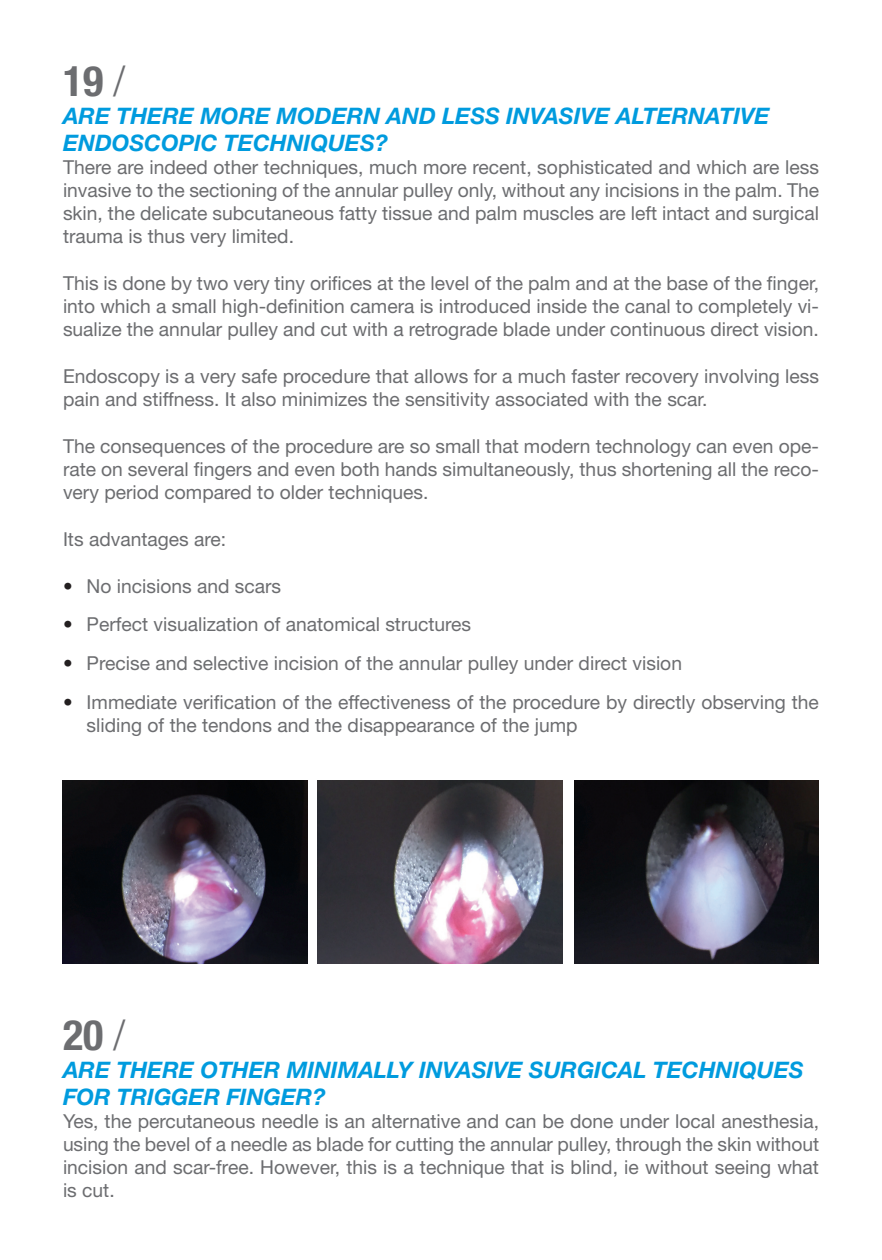
<style>
.page{position:relative;width:882px;height:1260px;background:#fff}
.page>*{position:absolute;margin:0;border:0;box-sizing:border-box;transform-origin:0 0}
.t1{font:700 condensed 42px "Helvetica Neue LT Std";color:#6c6d70}
.t2{font:italic 700 22.75px/27.3px "Helvetica Neue";color:#009bde}
.t3{font:19.25px/23.1px "Helvetica Neue";color:#6c6d70;text-align:justify}
.s1{font-family:"Helvetica Neue";font-weight:300}
.s2{color:#231f20}
</style>
<div class="page">
<img style="left:63px;top:780px;width:245px;height:184px">
<img style="left:317px;top:780px;width:245px;height:184px">
<img style="left:574px;top:780px;width:245px;height:184px">
<h1 class="t1" style="left:63px;top:56px;width:64px">19 <span class="s1">/</span></h1>
<p class="t2" style="left:63px;top:101px;width:708px">ARE THERE MORE MODERN AND LESS INVASIVE ALTERNATIVE<br>ENDOSCOPIC TECHNIQUES?</p>
<p class="t3" style="left:63px;top:155px;width:758px">There are indeed other techniques, much more recent, sophisticated and which are less invasive to the sectioning of the annular pulley only, without any incisions in the palm. The skin, the delicate subcutaneous fatty tissue and palm muscles are left intact and surgical trauma is thus very limited.</p>
<p class="t3" style="left:63px;top:271px;width:758px">This is done by two very tiny orifices at the level of the palm and at the base of the finger, into which a small high-definition camera is introduced inside the canal to completely vi&shy;sualize the annular pulley and cut with a retrograde blade under continuous direct vision.</p>
<p class="t3" style="left:63px;top:364px;width:757px">Endoscopy is a very safe procedure that allows for a much faster recovery involving less pain and stiffness. It also minimizes the sensitivity associated with the scar.</p>
<p class="t3" style="left:63px;top:434px;width:758px">The consequences of the procedure are so small that modern technology can even ope&shy;rate on several fingers and even both hands simultaneously, thus shortening all the reco&shy;very period compared to older techniques.</p>
<p class="t3" style="left:63px;top:527px;width:165px">Its advantages are:</p>
<p class="t3" style="left:63px;top:574px;width:220px"><span class="s2">•</span> No incisions and scars</p>
<p class="t3" style="left:63px;top:613px;width:410px"><span class="s2">•</span> Perfect visualization of anatomical structures</p>
<p class="t3" style="left:63px;top:652px;width:621px"><span class="s2">•</span> Precise and selective incision of the annular pulley under direct vision</p>
<p class="t3" style="left:87px;top:690px;width:734px;text-indent:-24px"><span class="s2">•</span> Immediate verification of the effectiveness of the procedure by directly observing the sliding of the tendons and the disappearance of the jump</p>
<h1 class="t1" style="left:63px;top:1010px;width:64px">20 <span class="s1">/</span></h1>
<p class="t2" style="left:63px;top:1055px;width:742px">ARE THERE OTHER MINIMALLY INVASIVE SURGICAL TECHNIQUES<br>FOR TRIGGER FINGER?</p>
<p class="t3" style="left:63px;top:1109px;width:758px">Yes, the percutaneous needle is an alternative and can be done under local anesthesia, using the bevel of a needle as blade for cutting the annular pulley, through the skin without incision and scar-free. However, this is a technique that is blind, ie without seeing what is cut.</p>
</div>
